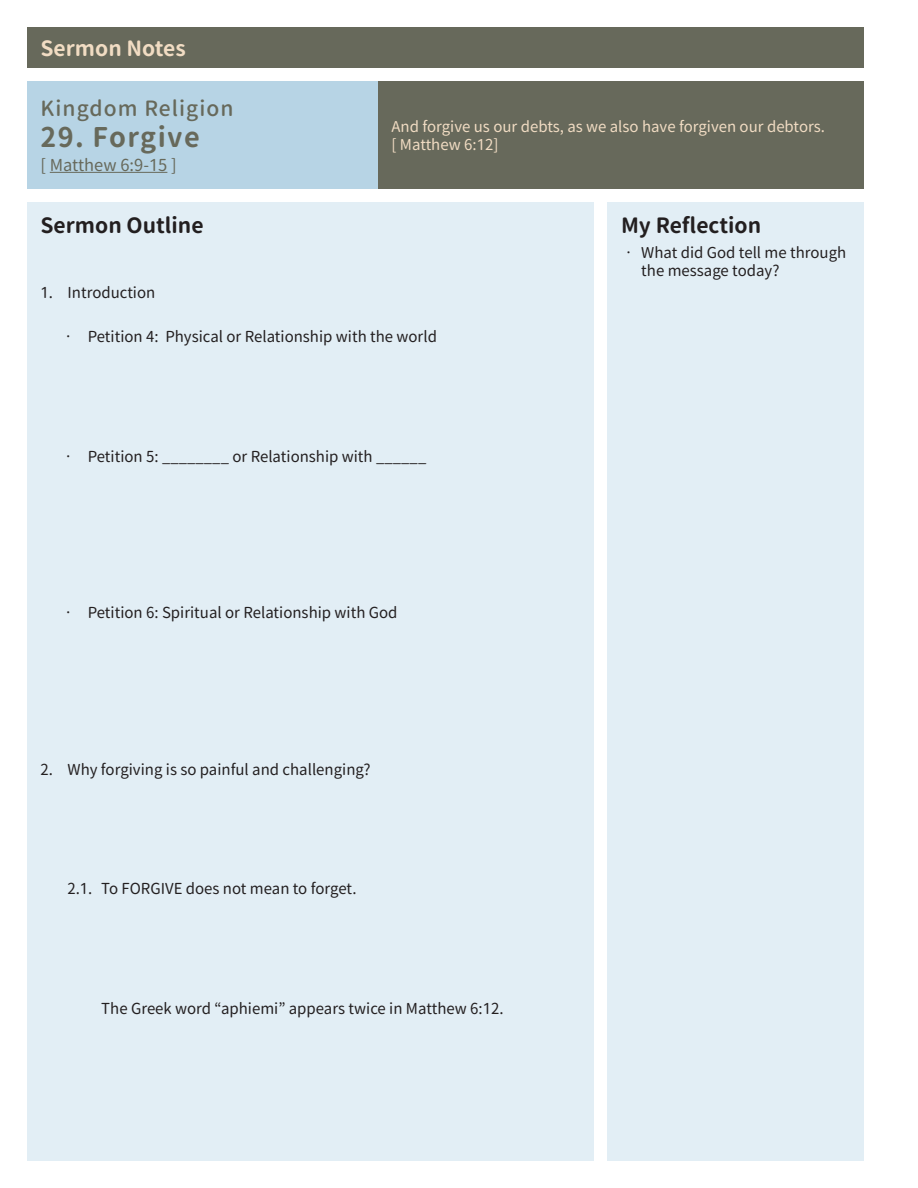
<style>
.page{position:relative;width:918px;height:1188px;background:#fff}
.page>*{position:absolute;margin:0;border:0;box-sizing:border-box;transform-origin:0 0}
.t1{font:27px "Gen Sen Rounded TW B";letter-spacing:.05em;color:#67695b}
.t2{font:21px "Gen Sen Rounded TW B";color:#231f20}
.t3{font:21px "Gen Sen Rounded TW M";letter-spacing:.05em;color:#67695b}
.t4{font:21px "Gen Sen Rounded TW B";color:#f1dcc3}
.t5{font:16.5px "Gen Sen Rounded TW R";color:#67695b}
.t6{font:15.15px "Gen Sen Rounded TW R";color:#231f20}
.t7{font:15px/18px "Gen Sen Rounded TW R";color:#f1dcc3}
.t8{font:15px/18px "Gen Sen Rounded TW R";color:#231f20}
</style>
<div class="page">
<div style="left:27px;top:27px;width:837px;height:41px;background:#67695b"></div>
<div style="left:27px;top:81px;width:419px;height:108px;background:#b7d4e5"></div>
<hr style="left:50px;top:172px;width:117px;height:1px;background:#67695b">
<div style="left:378px;top:81px;width:486px;height:108px;background:#67695b"></div>
<div style="left:27px;top:202px;width:567px;height:959px;background:#e2eef5"></div>
<div style="left:608px;top:202px;width:256px;height:959px;background:#e2eef5"></div>
<p class="t4" style="left:40px;top:36px;width:147px">Sermon Notes</p>
<p class="t3" style="left:40px;top:96px;width:195px">Kingdom Religion</p>
<p class="t1" style="left:40px;top:122px;width:161px">29. Forgive</p>
<p class="t5" style="left:40px;top:156px;width:138px">[ Matthew 6:9-15 ]</p>
<p class="t2" style="left:40px;top:213px;width:165px">Sermon Outline</p>
<p class="t7" style="left:392px;top:118px;width:435px">And forgive us our debts, as we also have forgiven our debtors. [ Matthew 6:12]</p>
<p class="t2" style="left:621px;top:213px;width:142px">My Reflection</p>
<p class="t8" style="left:641px;top:243px;width:207px;text-indent:-20px">• What did God tell me through the message today?</p>
<p class="t6" style="left:40px;top:284px;width:116px">1. Introduction</p>
<p class="t6" style="left:61px;top:328px;width:378px">• Petition 4: Physical or Relationship with the world</p>
<p class="t6" style="left:61px;top:447px;width:367px">• Petition 5: ________ or Relationship with ______</p>
<p class="t6" style="left:61px;top:604px;width:338px">• Petition 6: Spiritual or Relationship with God</p>
<p class="t6" style="left:40px;top:761px;width:331px">2. Why forgiving is so painful and challenging?</p>
<p class="t6" style="left:68px;top:880px;width:291px">2.1. To FORGIVE does not mean to forget.</p>
<p class="t6" style="left:101px;top:999px;width:404px">The Greek word “aphiemi” appears twice in Matthew 6:12.</p>
</div>
